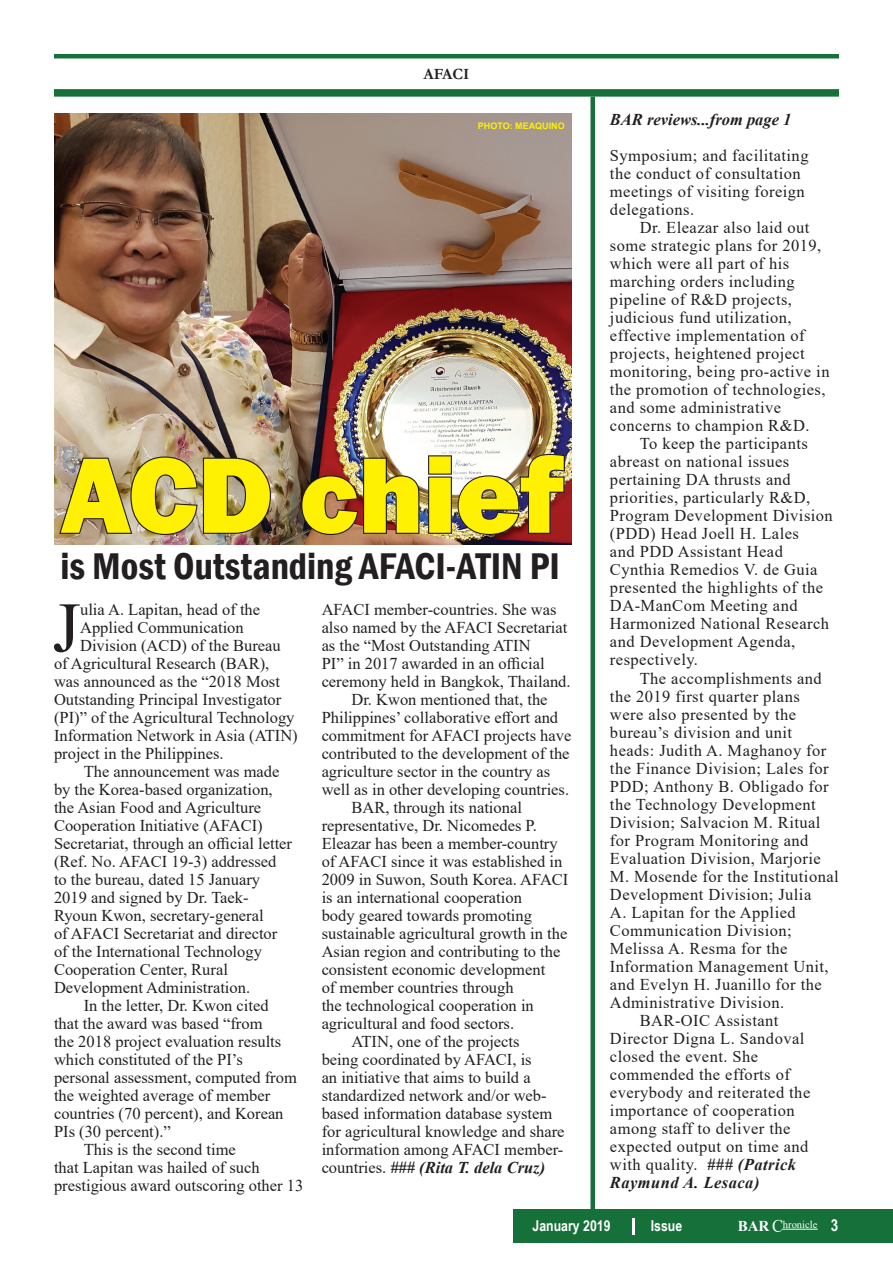
<style>
.page{position:relative;width:893px;height:1263px;background:#fff}
.page>*{position:absolute;margin:0;border:0;box-sizing:border-box;transform-origin:0 0}
.t1{font:800 111px "Franklin Gothic";letter-spacing:-.005em;color:#fff101}
.t2{font:70.8px "Times New Roman";color:#231f20}
.t3{font:600 condensed 38.25px "Franklin Gothic";color:#231f20}
.t4{font:16.5px "Times New Roman";color:#231f20}
.t5{font:16.5px/18px "Times New Roman";letter-spacing:.025em;color:#231f20}
.t6{font:italic 700 16.5px "Times New Roman";color:#231f20}
.t7{font:italic 700 16.5px "Times New Roman";letter-spacing:.025em;color:#231f20}
.t8{font:700 15.75px "Garamond";color:#231f20}
.t9{font:700 15px "Arial Narrow";color:#fff}
.t10{font:10.5px "Times New Roman";color:#fff}
.t11{font:700 9px "Arial";color:#fff101}
.s1{font-weight:400;font-style:normal}
.s2{font-weight:700;font-style:italic}
.s3{font-weight:700;font-size:15px}
.s4{font-size:18.15px}
.s5{font-family:"Arial Narrow";font-weight:700;font-size:16.5px}
</style>
<div class="page">
<div style="left:513px;top:1209px;width:380px;height:33px;background:#157139"></div>
<div style="left:54px;top:54px;width:785px;height:5px;background:#157139"></div>
<div style="left:54px;top:89px;width:785px;height:8px;background:#157139"></div>
<hr style="left:782px;top:1229px;width:36px;height:1px;background:#fff">
<svg style="left:633px;top:1218px;width:1px;height:17px"></svg>
<img style="left:54px;top:114px;width:517px;height:430px">
<div style="left:590px;top:97px;width:5px;height:1112px;background:#157139"></div>
<img style="left:58px;top:455px;width:214px;height:81px">
<img style="left:300px;top:456px;width:121px;height:80px">
<img style="left:427px;top:453px;width:139px;height:83px">
<p class="t8" style="left:423px;top:63px;width:48px">AFACI</p>
<p class="t11" style="left:478px;top:120px;width:88px">PHOTO: MEAQUINO</p>
<h1 class="t1" style="left:60px;top:424px;width:505px">ACD chief</h1>
<h3 class="t3" style="left:60px;top:541px;width:501px">is Most Outstanding AFACI-ATIN PI</h3>
<p class="t4" style="left:322px;top:598px;width:236px">AFACI member-countries. She was</p>
<p class="t4" style="left:322px;top:616px;width:247px">also named by the AFACI Secretariat</p>
<p class="t4" style="left:322px;top:634px;width:210px">as the “Most Outstanding ATIN</p>
<p class="t4" style="left:322px;top:652px;width:224px">PI” in 2017 awarded in an official</p>
<p class="t4" style="left:322px;top:670px;width:250px">ceremony held in Bangkok, Thailand.</p>
<p class="t4" style="left:351px;top:688px;width:198px">Dr. Kwon mentioned that, the</p>
<p class="t4" style="left:322px;top:706px;width:238px">Philippines’ collaborative effort and</p>
<p class="t4" style="left:322px;top:724px;width:251px">commitment for AFACI projects have</p>
<p class="t4" style="left:322px;top:742px;width:249px">contributed to the development of the</p>
<p class="t4" style="left:322px;top:760px;width:230px">agriculture sector in the country as</p>
<p class="t4" style="left:322px;top:778px;width:249px">well as in other developing countries.</p>
<p class="t4" style="left:351px;top:796px;width:172px">BAR, through its national</p>
<p class="t4" style="left:322px;top:814px;width:217px">representative, Dr. Nicomedes P.</p>
<p class="t4" style="left:322px;top:832px;width:238px">Eleazar has been a member-country</p>
<p class="t4" style="left:322px;top:850px;width:242px">of AFACI since it was established in</p>
<p class="t4" style="left:322px;top:868px;width:248px">2009 in Suwon, South Korea. AFACI</p>
<p class="t4" style="left:322px;top:886px;width:202px">is an international cooperation</p>
<p class="t4" style="left:322px;top:904px;width:212px">body geared towards promoting</p>
<p class="t4" style="left:322px;top:922px;width:247px">sustainable agricultural growth in the</p>
<p class="t4" style="left:322px;top:940px;width:240px">Asian region and contributing to the</p>
<p class="t4" style="left:322px;top:958px;width:225px">consistent economic development</p>
<p class="t4" style="left:322px;top:976px;width:194px">of member countries through</p>
<p class="t4" style="left:322px;top:994px;width:214px">the technological cooperation in</p>
<p class="t4" style="left:322px;top:1012px;width:194px">agricultural and food sectors.</p>
<p class="t4" style="left:351px;top:1030px;width:170px">ATIN, one of the projects</p>
<p class="t4" style="left:322px;top:1048px;width:212px">being coordinated by AFACI, is</p>
<p class="t4" style="left:322px;top:1066px;width:211px">an initiative that aims to build a</p>
<p class="t4" style="left:322px;top:1084px;width:226px">standardized network and/or web-</p>
<p class="t4" style="left:322px;top:1102px;width:232px">based information database system</p>
<p class="t4" style="left:322px;top:1120px;width:244px">for agricultural knowledge and share</p>
<p class="t4" style="left:322px;top:1138px;width:243px">information among AFACI member-</p>
<p class="t6" style="left:322px;top:1156px;width:225px"><span class="s1">countries.</span> ### (Rita T. dela Cruz)</p>
<h2 class="t2" style="left:53px;top:578px;width:29px">J</h2>
<p class="t4" style="left:80px;top:598px;width:182px">ulia A. Lapitan, head of the</p>
<p class="t4" style="left:80px;top:616px;width:165px">Applied Communication</p>
<p class="t4" style="left:80px;top:634px;width:202px">Division (ACD) of the Bureau</p>
<p class="t4" style="left:54px;top:652px;width:217px">of Agricultural Research (BAR),</p>
<p class="t4" style="left:54px;top:670px;width:227px">was announced as the “2018 Most</p>
<p class="t4" style="left:54px;top:688px;width:229px">Outstanding Principal Investigator</p>
<p class="t4" style="left:54px;top:706px;width:242px">(PI)” of the Agricultural Technology</p>
<p class="t4" style="left:54px;top:724px;width:245px">Information Network in Asia (ATIN)</p>
<p class="t4" style="left:54px;top:742px;width:171px">project in the Philippines.</p>
<p class="t4" style="left:84px;top:760px;width:197px">The announcement was made</p>
<p class="t4" style="left:54px;top:778px;width:220px">by the Korea-based organization,</p>
<p class="t4" style="left:54px;top:796px;width:209px">the Asian Food and Agriculture</p>
<p class="t4" style="left:54px;top:814px;width:210px">Cooperation Initiative (AFACI)</p>
<p class="t4" style="left:54px;top:832px;width:240px">Secretariat, through an official letter</p>
<p class="t4" style="left:54px;top:850px;width:224px">(Ref. No. AFACI 19-3) addressed</p>
<p class="t4" style="left:54px;top:868px;width:208px">to the bureau, dated 15 January</p>
<p class="t4" style="left:54px;top:886px;width:196px">2019 and signed by Dr. Taek-</p>
<p class="t4" style="left:54px;top:904px;width:211px">Ryoun Kwon, secretary-general</p>
<p class="t4" style="left:54px;top:922px;width:225px">of AFACI Secretariat and director</p>
<p class="t4" style="left:54px;top:940px;width:209px">of the International Technology</p>
<p class="t4" style="left:54px;top:958px;width:175px">Cooperation Center, Rural</p>
<p class="t4" style="left:54px;top:976px;width:198px">Development Administration.</p>
<p class="t4" style="left:84px;top:994px;width:186px">In the letter, Dr. Kwon cited</p>
<p class="t4" style="left:54px;top:1012px;width:210px">that the award was based “from</p>
<p class="t4" style="left:54px;top:1030px;width:229px">the 2018 project evaluation results</p>
<p class="t4" style="left:54px;top:1048px;width:190px">which constituted of the PI’s</p>
<p class="t4" style="left:54px;top:1066px;width:244px">personal assessment, computed from</p>
<p class="t4" style="left:54px;top:1084px;width:218px">the weighted average of member</p>
<p class="t4" style="left:54px;top:1102px;width:231px">countries (70 percent), and Korean</p>
<p class="t4" style="left:54px;top:1120px;width:118px">PIs (30 percent).”</p>
<p class="t4" style="left:84px;top:1138px;width:154px">This is the second time</p>
<p class="t4" style="left:54px;top:1156px;width:207px">that Lapitan was hailed of such</p>
<p class="t4" style="left:54px;top:1174px;width:251px">prestigious award outscoring other 13</p>
<p class="t6" style="left:610px;top:108px;width:183px">BAR reviews...from page 1</p>
<p class="t5" style="left:610px;top:146px;width:200px">Symposium; and facilitating the conduct of consultation meetings of visiting foreign delegations.</p>
<p class="t5" style="left:610px;top:218px;width:221px;text-indent:30px">Dr. Eleazar also laid out some strategic plans for 2019, which were all part of his marching orders including pipeline of R&amp;D projects, judicious fund utilization, effective implementation of projects, heightened project monitoring, being pro-active in the promotion of technologies, and some administrative concerns to champion R&amp;D.</p>
<p class="t5" style="left:610px;top:434px;width:224px;text-indent:30px">To keep the participants abreast on national issues pertaining DA thrusts and priorities, particularly R&amp;D,<br>Program Development Division (PDD) Head Joell H. Lales<br>and PDD Assistant Head<br>Cynthia Remedios V. de Guia presented the highlights of the<br>DA-ManCom Meeting and<br>Harmonized National Research and Development Agenda, respectively.</p>
<p class="t5" style="left:640px;top:668px;width:184px">The accomplishments and</p>
<p class="t5" style="left:610px;top:686px;width:191px">the 2019 first quarter plans</p>
<p class="t5" style="left:610px;top:704px;width:188px">were also presented by the</p>
<p class="t5" style="left:610px;top:722px;width:184px">bureau’s division and unit</p>
<p class="t5" style="left:610px;top:740px;width:218px">heads: Judith A. Maghanoy for</p>
<p class="t5" style="left:610px;top:758px;width:220px">the Finance Division; Lales for</p>
<p class="t5" style="left:610px;top:776px;width:220px">PDD; Anthony B. Obligado for</p>
<p class="t5" style="left:610px;top:794px;width:207px">the Technology Development</p>
<p class="t5" style="left:610px;top:812px;width:212px">Division; Salvacion M. Ritual</p>
<p class="t5" style="left:610px;top:830px;width:200px">for Program Monitoring and</p>
<p class="t5" style="left:610px;top:848px;width:212px">Evaluation Division, Marjorie</p>
<p class="t5" style="left:610px;top:866px;width:230px">M. Mosende for the Institutional</p>
<p class="t5" style="left:610px;top:884px;width:203px">Development Division; Julia</p>
<p class="t5" style="left:610px;top:902px;width:187px">A. Lapitan for the Applied</p>
<p class="t5" style="left:610px;top:920px;width:183px">Communication Division;</p>
<p class="t5" style="left:610px;top:938px;width:179px">Melissa A. Resma for the</p>
<p class="t5" style="left:610px;top:956px;width:220px">Information Management Unit,</p>
<p class="t5" style="left:610px;top:974px;width:213px">and Evelyn H. Juanillo for the</p>
<p class="t5" style="left:610px;top:992px;width:176px">Administrative Division.</p>
<p class="t5" style="left:640px;top:1010px;width:140px">BAR-OIC Assistant</p>
<p class="t5" style="left:610px;top:1028px;width:196px">Director Digna L. Sandoval</p>
<p class="t5" style="left:610px;top:1046px;width:150px">closed the event. She</p>
<p class="t5" style="left:610px;top:1064px;width:181px">commended the efforts of</p>
<p class="t5" style="left:610px;top:1082px;width:202px">everybody and reiterated the</p>
<p class="t5" style="left:610px;top:1100px;width:186px">importance of cooperation</p>
<p class="t5" style="left:610px;top:1118px;width:182px">among staff to deliver the</p>
<p class="t5" style="left:610px;top:1136px;width:200px">expected output on time and</p>
<p class="t5" style="left:610px;top:1154px;width:188px">with quality. <span class="s2">### (Patrick</span></p>
<p class="t7" style="left:610px;top:1170px;width:151px">Raymund A. Lesaca)</p>
<p class="t9" style="left:533px;top:1214px;width:79px">January 2019</p>
<p class="t9" style="left:651px;top:1214px;width:33px">Issue</p>
<p class="t10" style="left:738px;top:1217px;width:102px"><span class="s3">BAR</span> <span class="s4">C</span>hronicle <span class="s5">3</span></p>
</div>
